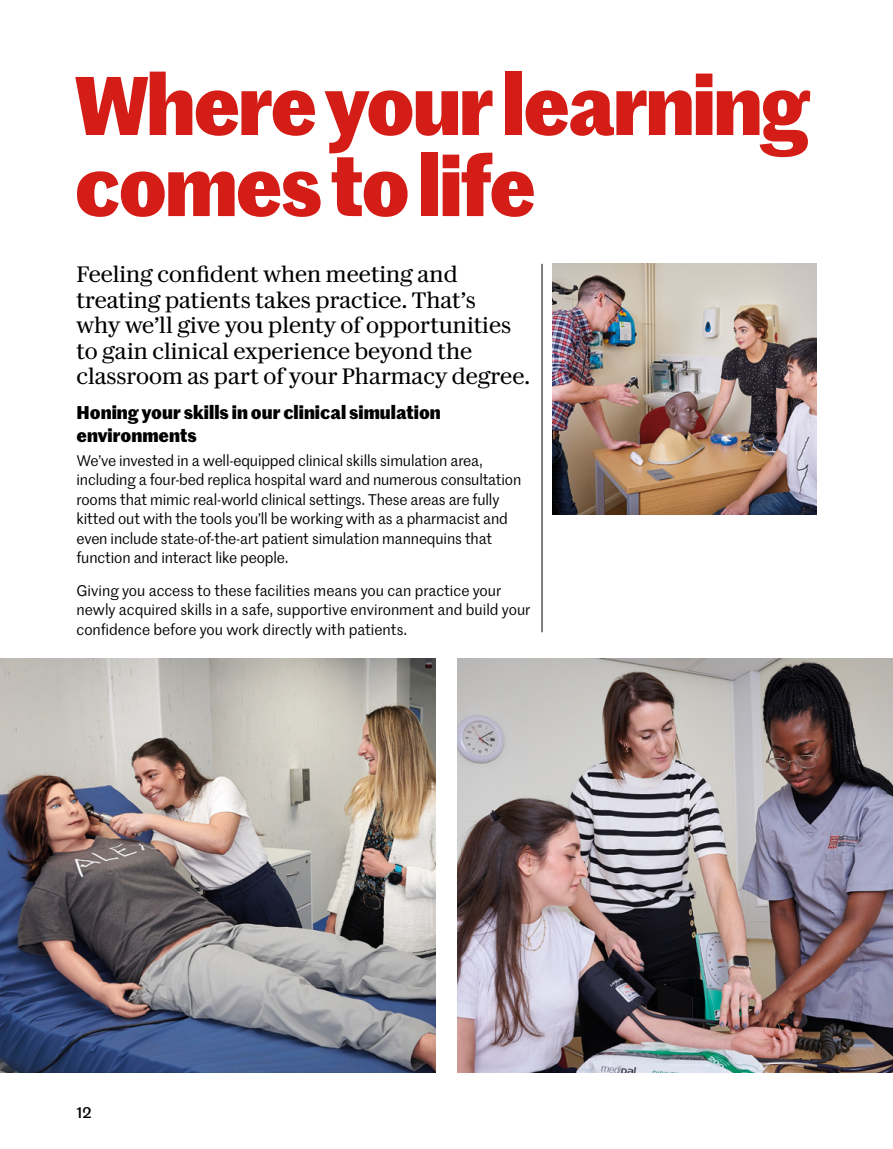
<style>
.page{position:relative;width:893px;height:1149px;background:#fff}
.page>*{position:absolute;margin:0;border:0;box-sizing:border-box;transform-origin:0 0}
.t1{font:700 81px/81px "Marr Sans TT";letter-spacing:-.03em;color:#d51d17}
.t2{font:22.5px/25.5px "Darby Serif Text TT";color:#000}
.t3{font:700 18px/22.5px "Marr Sans TT";color:#000}
.t4{font:15px/19.5px "Marr Sans TT";letter-spacing:-.01em;color:#000}
.t5{font:500 15px "Marr Sans TT";color:#000}
</style>
<div class="page">
<img style="left:0;top:658px;width:436px;height:413px">
<img style="left:457px;top:658px;width:436px;height:413px">
<img style="left:552px;top:264px;width:264px;height:250px">
<hr style="left:542px;top:264px;width:1px;height:368px;background:#000">
<h1 class="t1" style="left:74px;top:59px;width:737px">Where your learning comes to life</h1>
<h2 class="t2" style="left:77px;top:259px;width:455px">Feeling confident when meeting and treating patients takes practice. That’s<br>why we’ll give you plenty of opportunities to gain clinical experience beyond the classroom as part of your Pharmacy degree.</h2>
<p class="t3" style="left:77px;top:400px;width:366px">Honing your skills in our clinical simulation environments</p>
<p class="t4" style="left:77px;top:450px;width:446px">We’ve invested in a well-equipped clinical skills simulation area, including a four-bed replica hospital ward and numerous consultation rooms that mimic real-world clinical settings. These areas are fully kitted out with the tools you’ll be working with as a pharmacist and even include state-of-the-art patient simulation mannequins that function and interact like people.</p>
<p class="t4" style="left:77px;top:579px;width:455px">Giving you access to these facilities means you can practice your newly acquired skills in a safe, supportive environment and build your confidence before you work directly with patients.</p>
<p class="t5" style="left:77px;top:1101px;width:17px">12</p>
</div>
